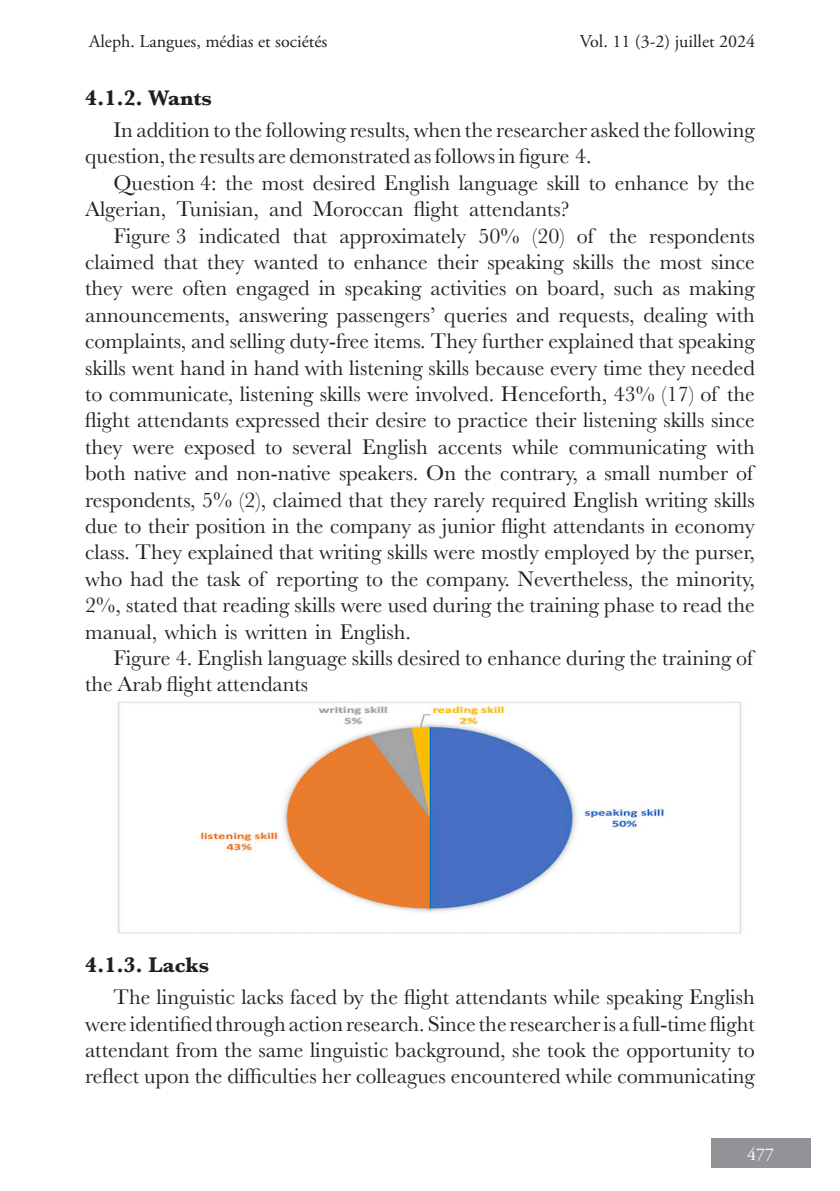
<style>
.page{position:relative;width:840px;height:1191px;background:#fff}
.page>*{position:absolute;margin:0;border:0;box-sizing:border-box;transform-origin:0 0}
.Answer{font:22px/26.4px "Baskerville";color:#231f20;text-align:justify}
.Normal-fr{font:22px/26.4px "Baskerville";color:#231f20}
.Question{font:22px/26.4px "Baskerville";color:#231f20}
.Titre_2-fr{font:700 22px "Baskerville";color:#231f20}
.t1{font:18px "Adobe Garamond Pro";color:#231f20}
.t2{font:18px "Adobe Garamond Pro";color:#fff}
</style>
<div class="page">
<div style="left:710px;top:1138px;width:100px;height:30px;background:#919396"></div>
<img style="left:118px;top:702px;width:624px;height:232px">
<p class="t1" style="left:89px;top:31px;width:239px">Aleph. Langues, médias et sociétés</p>
<p class="t1" style="left:579px;top:31px;width:177px">Vol. 11 (3-2) juillet 2024</p>
<p class="Titre_2-fr" style="left:85px;top:82px;width:128px">4.1.2. Wants</p>
<p class="Normal-fr" style="left:85px;top:117px;width:670px;text-indent:28px">In addition to the following results, when the researcher asked the following question, the results are demonstrated as follows in figure 4.</p>
<p class="Question" style="left:85px;top:170px;width:670px;text-indent:28px">Question 4: the most desired English language skill to enhance by the<br>Algerian, Tunisian, and Moroccan flight attendants?</p>
<p class="Answer" style="left:85px;top:222px;width:671px;text-indent:28px">Figure 3 indicated that approximately 50% (20) of the respondents claimed that they wanted to enhance their speaking skills the most since they were often engaged in speaking activities on board, such as making announcements, answering passengers’ queries and requests, dealing with complaints, and selling duty-free items. They further explained that speaking skills went hand in hand with listening skills because every time they needed to communicate, listening skills were involved. Henceforth, 43% (17) of the flight attendants expressed their desire to practice their listening skills since they were exposed to several English accents while communicating with both native and non-native speakers. On the contrary, a small number of respondents, 5% (2), claimed that they rarely required English writing skills due to their position in the company as junior flight attendants in economy class. They explained that writing skills were mostly employed by the purser, who had the task of reporting to the company. Nevertheless, the minority, 2%, stated that reading skills were used during the training phase to read the manual, which is written in English.</p>
<p class="Normal-fr" style="left:85px;top:645px;width:669px;text-indent:28px">Figure 4. English language skills desired to enhance during the training of the Arab flight attendants</p>
<p class="Titre_2-fr" style="left:85px;top:949px;width:126px">4.1.3. Lacks</p>
<p class="Normal-fr" style="left:85px;top:984px;width:670px;text-align:justify;text-indent:28px">The linguistic lacks faced by the flight attendants while speaking English were identified through action research. Since the researcher is a full-time flight attendant from the same linguistic background, she took the opportunity to reflect upon the difficulties her colleagues encountered while communicating</p>
<p class="t2" style="left:746px;top:1143px;width:28px">477</p>
</div>
